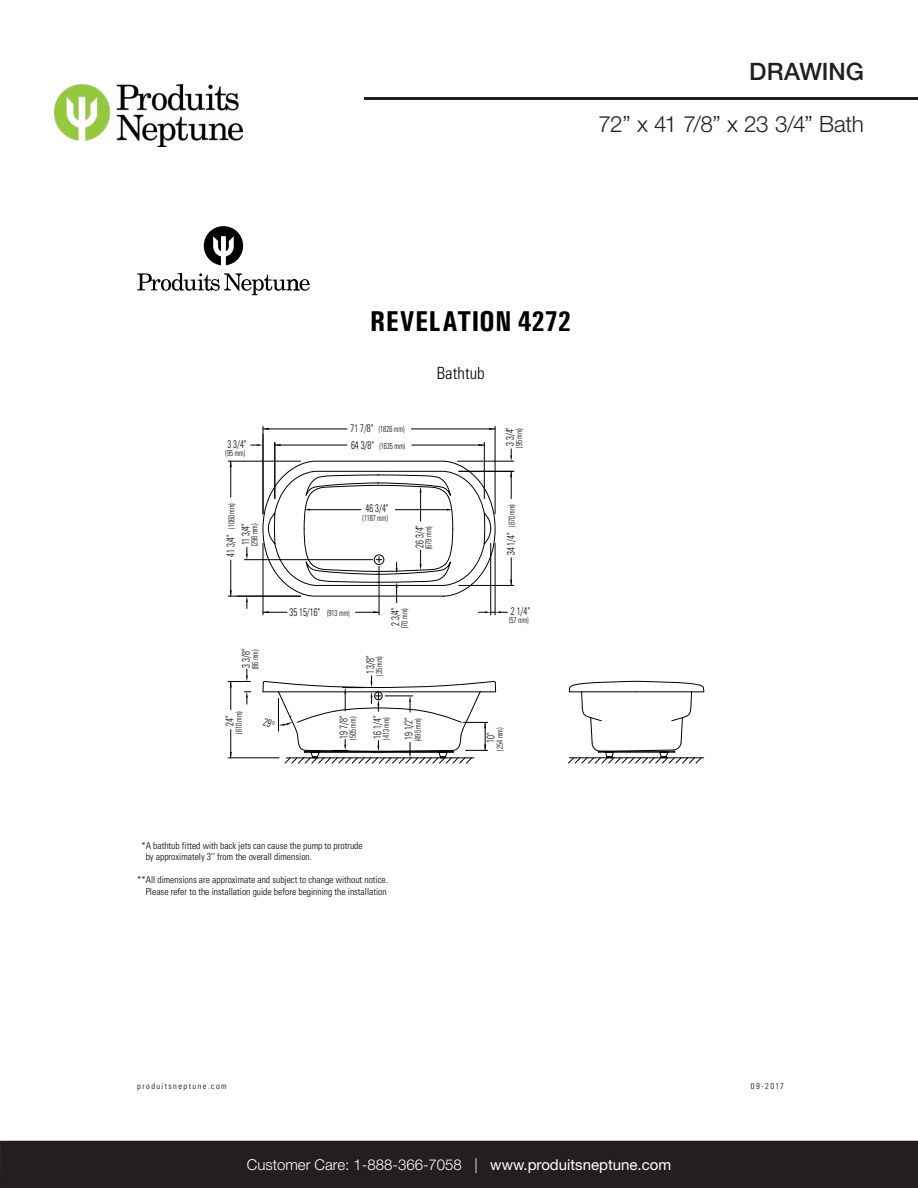
<style>
.page{position:relative;width:918px;height:1188px;background:#fff}
.page>*{position:absolute;margin:0;border:0;box-sizing:border-box;transform-origin:0 0}
.t1{font:700 28.8px "Univers Condensed";color:#000001}
.t2{font:500 24px "Helvetica Neue LT Std";letter-spacing:-.005em;color:#231f20}
.t3{font:300 22.5px "Helvetica Neue LT Std";letter-spacing:-.02em;color:#231f20}
.t4{font:300 condensed 16.8px "Univers";color:#000001}
.t5{font:300 15px "Helvetica Neue LT Std";color:#fff}
.t6{font:300 condensed 10.95px "Univers";color:#000001;scale:.8 1}
.t7{font:300 condensed 9.6px/11.6px "Univers";color:#000001}
.t8{font:300 condensed 8.55px "Univers";color:#000001;scale:.8 1}
.t9{font:300 condensed 8.4px "Univers";letter-spacing:.175em;color:#000001}
.s1{font-size:10.95px}
.s2{font-size:8.55px}
.s3{font-weight:400}
</style>
<div class="page">
<hr style="left:0;top:0;width:1px;height:1148px;background:#ececee">
<div style="left:0;top:1141px;width:918px;height:47px;background:#231f20"></div>
<hr style="left:364px;top:97px;width:554px;height:2px;background:#231f20">
<img style="left:54px;top:84px;width:189px;height:62px">
<svg style="left:568px;top:680px;width:137px;height:84px"></svg>
<hr style="left:569px;top:757px;width:135px;height:1px;background:#000001">
<hr style="left:228px;top:758px;width:51px;height:1px;background:#000001">
<hr style="left:379px;top:566px;width:1px;height:49px;background:#000001">
<hr style="left:263px;top:543px;width:1px;height:72px;background:#000001">
<hr style="left:244px;top:559px;width:129px;height:1px;background:#000001">
<hr style="left:495px;top:543px;width:1px;height:72px;background:#000001">
<hr style="left:490px;top:543px;width:1px;height:72px;background:#000001">
<hr style="left:457px;top:461px;width:57px;height:1px;background:#000001">
<hr style="left:263px;top:426px;width:1px;height:88px;background:#000001">
<hr style="left:495px;top:426px;width:1px;height:88px;background:#000001">
<hr style="left:263px;top:429px;width:84px;height:1px;background:#000001">
<hr style="left:411px;top:429px;width:84px;height:1px;background:#000001">
<hr style="left:275px;top:442px;width:1px;height:57px;background:#000001">
<hr style="left:484px;top:442px;width:1px;height:57px;background:#000001">
<hr style="left:275px;top:445px;width:72px;height:1px;background:#000001">
<hr style="left:412px;top:445px;width:72px;height:1px;background:#000001">
<hr style="left:228px;top:461px;width:73px;height:1px;background:#000001">
<hr style="left:228px;top:596px;width:73px;height:1px;background:#000001">
<hr style="left:231px;top:461px;width:1px;height:36px;background:#000001">
<hr style="left:231px;top:560px;width:1px;height:36px;background:#000001">
<hr style="left:459px;top:471px;width:55px;height:1px;background:#000001">
<hr style="left:459px;top:585px;width:55px;height:1px;background:#000001">
<svg style="left:262px;top:460px;width:234px;height:143px"></svg>
<svg style="left:478px;top:444px;width:6px;height:2px"></svg>
<svg style="left:489px;top:428px;width:6px;height:2px"></svg>
<svg style="left:356px;top:611px;width:23px;height:2px"></svg>
<svg style="left:275px;top:444px;width:6px;height:2px"></svg>
<svg style="left:263px;top:428px;width:6px;height:2px"></svg>
<svg style="left:263px;top:611px;width:24px;height:2px"></svg>
<svg style="left:510px;top:558px;width:2px;height:27px"></svg>
<svg style="left:230px;top:590px;width:2px;height:6px"></svg>
<svg style="left:230px;top:730px;width:2px;height:28px"></svg>
<svg style="left:510px;top:472px;width:2px;height:27px"></svg>
<svg style="left:230px;top:461px;width:2px;height:6px"></svg>
<svg style="left:510px;top:449px;width:2px;height:12px"></svg>
<svg style="left:251px;top:444px;width:12px;height:2px"></svg>
<svg style="left:246px;top:547px;width:2px;height:13px"></svg>
<svg style="left:246px;top:596px;width:2px;height:12px"></svg>
<svg style="left:228px;top:669px;width:23px;height:41px"></svg>
<svg style="left:478px;top:611px;width:29px;height:2px"></svg>
<svg style="left:203px;top:226px;width:41px;height:39px"></svg>
<svg style="left:137px;top:273px;width:173px;height:22px"></svg>
<svg style="left:262px;top:676px;width:234px;height:88px"></svg>
<h2 class="t2" style="left:749px;top:57px;width:116px">DRAWING</h2>
<h3 class="t3" style="left:599px;top:110px;width:267px">72” x 41 7/8” x 23 3/4” Bath</h3>
<h1 class="t1" style="left:370px;top:304px;width:203px">REVELATION 4272</h1>
<h3 class="t4" style="left:437px;top:363px;width:49px">Bathtub</h3>
<p class="t6" style="left:228px;top:437px;width:25px">3 3/4"</p>
<p class="t8" style="left:226px;top:448px;width:26px">(95 mm)</p>
<p class="t8" style="left:351px;top:424px;width:69px"><span class="s1">71 7/8"</span> (1826 mm)</p>
<p class="t8" style="left:351px;top:441px;width:69px"><span class="s1">64 3/8"</span> (1635 mm)</p>
<p class="t6" style="left:504px;top:446px;width:25px;rotate:-90deg">3 3/4"</p>
<p class="t8" style="left:514px;top:448px;width:26px;rotate:-90deg">(95 mm)</p>
<p class="t8" style="left:226px;top:557px;width:69px;rotate:-90deg"><span class="s1">41 3/4"</span> (1060 mm)</p>
<p class="t6" style="left:239px;top:545px;width:29px;rotate:-90deg">11 3/4"</p>
<p class="t8" style="left:249px;top:546px;width:30px;rotate:-90deg">(298 mm)</p>
<p class="t6" style="left:366px;top:502px;width:30px">46 3/4"</p>
<p class="t8" style="left:363px;top:512px;width:33px">(1187 mm)</p>
<p class="t8" style="left:507px;top:555px;width:65px;rotate:-90deg"><span class="s1">34 1/4"</span> (870 mm)</p>
<p class="t6" style="left:413px;top:548px;width:30px;rotate:-90deg">26 3/4"</p>
<p class="t8" style="left:423px;top:549px;width:30px;rotate:-90deg">(679 mm)</p>
<p class="t6" style="left:290px;top:605px;width:77px">35 15/16" <span class="s2">(913 mm)</span></p>
<p class="t6" style="left:389px;top:626px;width:25px;rotate:-90deg">2 3/4"</p>
<p class="t8" style="left:399px;top:628px;width:26px;rotate:-90deg">(70 mm)</p>
<p class="t6" style="left:511px;top:604px;width:25px">2 1/4"</p>
<p class="t8" style="left:509px;top:615px;width:26px">(57 mm)</p>
<p class="t6" style="left:239px;top:668px;width:25px;rotate:-90deg">3 3/8"</p>
<p class="t8" style="left:250px;top:669px;width:26px;rotate:-90deg">(86 mm)</p>
<p class="t6" style="left:364px;top:674px;width:25px;rotate:-90deg">1 3/8"</p>
<p class="t8" style="left:374px;top:676px;width:26px;rotate:-90deg">(35 mm)</p>
<p class="t6" style="left:223px;top:726px;width:15px;rotate:-90deg">24"</p>
<p class="t8" style="left:234px;top:734px;width:30px;rotate:-90deg">(610 mm)</p>
<p class="t6" style="left:337px;top:739px;width:30px;rotate:-90deg">19 7/8"</p>
<p class="t8" style="left:348px;top:740px;width:30px;rotate:-90deg">(505 mm)</p>
<p class="t6" style="left:371px;top:739px;width:30px;rotate:-90deg">16 1/4"</p>
<p class="t8" style="left:381px;top:740px;width:30px;rotate:-90deg">(413 mm)</p>
<p class="t6" style="left:402px;top:740px;width:30px;rotate:-90deg">19 1/2"</p>
<p class="t8" style="left:413px;top:741px;width:30px;rotate:-90deg">(495 mm)</p>
<p class="t6" style="left:484px;top:743px;width:15px;rotate:-90deg">10"</p>
<p class="t8" style="left:495px;top:751px;width:30px;rotate:-90deg">(254 mm)</p>
<p class="t7" style="left:146px;top:840px;width:219px;text-indent:-4px">*A bathtub fitted with back jets can cause the pump to protrude by approximately 3’’ from the overall dimension.</p>
<p class="t7" style="left:137px;top:874px;width:252px;text-align:right">**All dimensions are approximate and subject to change without notice.<br>Please refer to the installation guide before beginning the installation</p>
<p class="t9" style="left:137px;top:1081px;width:91px">produitsneptune.com</p>
<p class="t9" style="left:751px;top:1081px;width:35px">09-2017</p>
<h3 class="t5" style="left:247px;top:1155px;width:426px">Customer Care: 1-888-366-7058 | <span class="s3">www.produitsneptune.com</span></h3>
</div>
